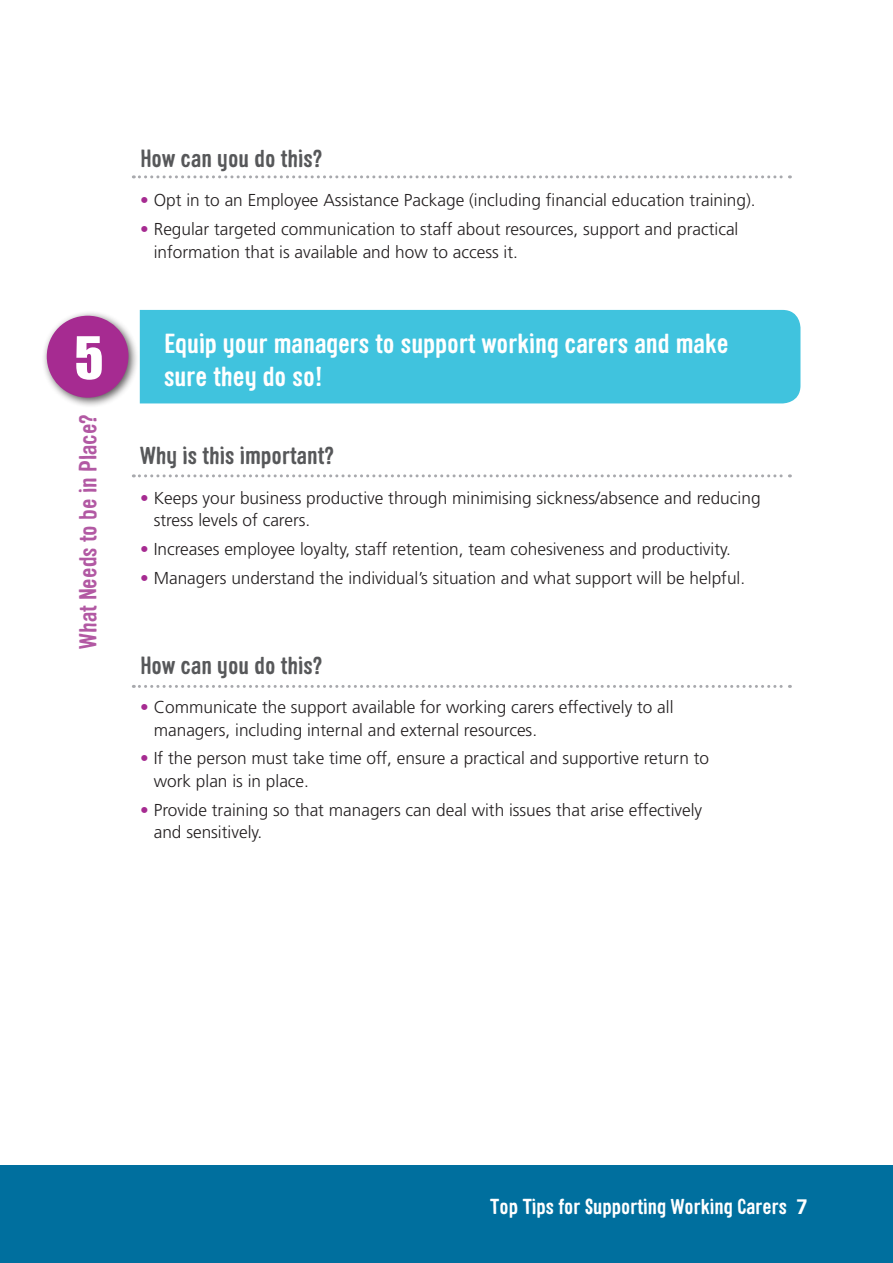
<style>
.page{position:relative;width:893px;height:1263px;background:#fff}
.page>*{position:absolute;margin:0;border:0;box-sizing:border-box;transform-origin:0 0}
.Heading1{font:54px "Impact";color:#fff}
.Heading1-2{font:700 27px/33px "Sini";color:#fff}
.Heading2{font:700 24px "Sini";color:#57585a}
.Heading2-2{font:700 24px "Sini";color:#b259a3}
.t1{font:700 21px "Sini";color:#fff}
.Body{font:300 17.25px/22.5px "Frutiger";color:#231f20}
.s1{color:#a62b91}
.s2{font-family:"Frutiger"}
</style>
<div class="page">
<div style="left:0;top:1165px;width:893px;height:98px;background:#006f9e"></div>
<div style="left:140px;top:310px;width:660px;height:93px;background:#40c3de"></div>
<div style="left:41px;top:310px;width:98px;height:98px;background:#231f20;opacity:.75"></div>
<div style="left:47px;top:316px;width:82px;height:82px;background:#a62b91;border-radius:50%"></div>
<svg style="left:133px;top:474px;width:657px;height:3px"></svg>
<svg style="left:133px;top:685px;width:657px;height:3px"></svg>
<svg style="left:133px;top:175px;width:657px;height:3px"></svg>
<p class="Heading1" style="left:75px;top:316px;width:31px">5</p>
<p class="Heading2-2" style="left:73px;top:649px;width:236px;rotate:-90deg">What Needs to be in Place?</p>
<p class="Heading2" style="left:140px;top:143px;width:184px">How can you do this?</p>
<p class="Body" style="left:140px;top:189px;width:617px"><span class="s1">•</span> Opt in to an Employee Assistance Package (including financial education training).</p>
<p class="Body" style="left:154px;top:218px;width:586px;text-indent:-13px"><span class="s1">•</span> Regular targeted communication to staff about resources, support and practical information that is available and how to access it.</p>
<p class="Heading1-2" style="left:164px;top:326px;width:566px">Equip your managers to support working carers and make sure they do so!</p>
<p class="Heading2" style="left:140px;top:441px;width:195px">Why is this important?</p>
<p class="Body" style="left:154px;top:486px;width:608px;text-indent:-13px"><span class="s1">•</span> Keeps your business productive through minimising sickness/absence and reducing stress levels of carers.</p>
<p class="Body" style="left:140px;top:538px;width:592px"><span class="s1">•</span> Increases employee loyalty, staff retention, team cohesiveness and productivity.</p>
<p class="Body" style="left:140px;top:567px;width:606px"><span class="s1">•</span> Managers understand the individual’s situation and what support will be helpful.</p>
<p class="Heading2" style="left:140px;top:650px;width:184px">How can you do this?</p>
<p class="Body" style="left:154px;top:696px;width:521px;text-indent:-13px"><span class="s1">•</span> Communicate the support available for working carers effectively to all managers, including internal and external resources.</p>
<p class="Body" style="left:154px;top:747px;width:557px;text-indent:-13px"><span class="s1">•</span> If the person must take time off, ensure a practical and supportive return to work plan is in place.</p>
<p class="Body" style="left:154px;top:799px;width:550px;text-indent:-13px"><span class="s1">•</span> Provide training so that managers can deal with issues that arise effectively and sensitively.</p>
<p class="t1" style="left:490px;top:1193px;width:319px">Top Tips for Supporting Working Carers <span class="s2">7</span></p>
</div>
